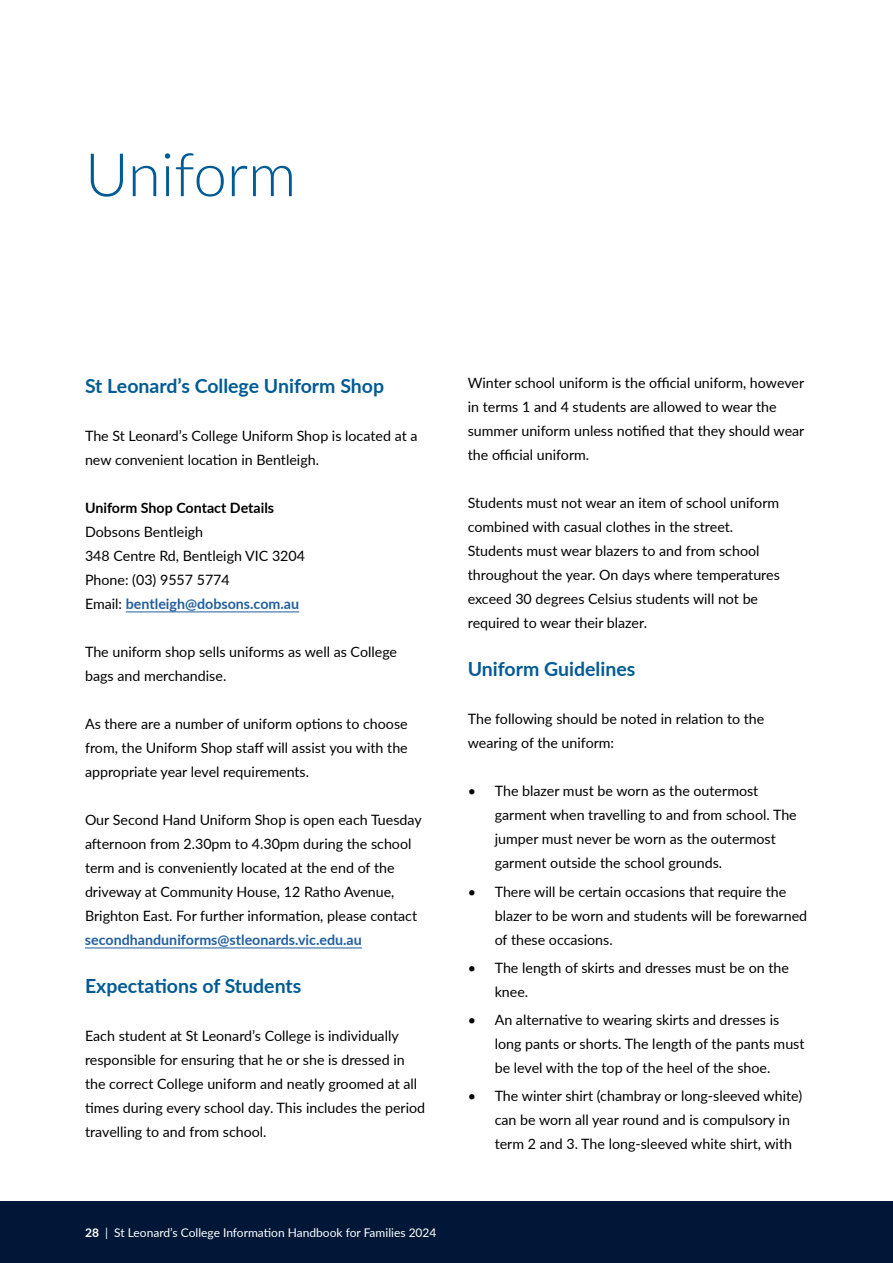
<style>
.page{position:relative;width:893px;height:1263px;background:#fff}
.page>*{position:absolute;margin:0;border:0;box-sizing:border-box;transform-origin:0 0}
.t1{font:300 60px "Lato";color:#005b94}
.t2{font:700 19.5px "Lato";color:#005b94}
.t3{font:14.25px/24px "Lato";color:#000}
.t4{font:700 14.25px "Lato";color:#215e9e}
.t5{font:700 14.25px "Lato";color:#000}
.t6{font:12px "Lato";color:#fff}
.s1{font-weight:700;color:#215e9e}
.s2{font-weight:700}
</style>
<div class="page">
<div style="left:0;top:1201px;width:893px;height:62px;background:#001738"></div>
<hr style="left:126px;top:611px;width:173px;height:1px;background:#215e9e">
<hr style="left:85px;top:947px;width:277px;height:1px;background:#215e9e">
<h1 class="t1" style="left:85px;top:133px;width:213px">Uniform</h1>
<h2 class="t2" style="left:85px;top:371px;width:301px">St Leonard’s College Uniform Shop</h2>
<p class="t3" style="left:85px;top:423px;width:334px">The St Leonard’s College Uniform Shop is located at a new convenient location in Bentleigh.</p>
<p class="t5" style="left:85px;top:497px;width:191px">Uniform Shop Contact Details</p>
<p class="t3" style="left:85px;top:519px;width:222px">Dobsons Bentleigh<br>348 Centre Rd, Bentleigh VIC 3204<br>Phone: (03) 9557 5774<br>Email: <span class="s1">bentleigh@dobsons.com.au</span></p>
<p class="t3" style="left:85px;top:639px;width:314px">The uniform shop sells uniforms as well as College bags and merchandise.</p>
<p class="t3" style="left:85px;top:711px;width:324px;text-align:justify">As there are a number of uniform options to choose from, the Uniform Shop staff will assist you with the appropriate year level requirements.</p>
<p class="t3" style="left:85px;top:807px;width:338px">Our Second Hand Uniform Shop is open each Tuesday afternoon from 2.30pm to 4.30pm during the school term and is conveniently located at the end of the driveway at Community House, 12 Ratho Avenue, Brighton East. For further information, please contact</p>
<p class="t4" style="left:85px;top:929px;width:278px">secondhanduniforms@stleonards.vic.edu.au</p>
<h2 class="t2" style="left:85px;top:971px;width:218px">Expectations of Students</h2>
<p class="t3" style="left:85px;top:1023px;width:342px">Each student at St Leonard’s College is individually responsible for ensuring that he or she is dressed in the correct College uniform and neatly groomed at all times during every school day. This includes the period travelling to and from school.</p>
<p class="t6" style="left:85px;top:1224px;width:353px"><span class="s2">28</span> | St Leonard’s College Information Handbook for Families 2024</p>
<p class="t3" style="left:468px;top:371px;width:338px">Winter school uniform is the official uniform, however in terms 1 and 4 students are allowed to wear the summer uniform unless notified that they should wear the official uniform.</p>
<p class="t3" style="left:468px;top:491px;width:314px">Students must not wear an item of school uniform combined with casual clothes in the street.<br>Students must wear blazers to and from school throughout the year. On days where temperatures exceed 30 degrees Celsius students will not be required to wear their blazer.</p>
<h2 class="t2" style="left:468px;top:655px;width:169px">Uniform Guidelines</h2>
<p class="t3" style="left:468px;top:707px;width:298px">The following should be noted in relation to the wearing of the uniform:</p>
<p class="t3" style="left:495px;top:779px;width:304px;text-indent:-27px">• The blazer must be worn as the outermost garment when travelling to and from school. The jumper must never be worn as the outermost garment outside the school grounds.</p>
<p class="t3" style="left:495px;top:879px;width:314px;text-indent:-27px">• There will be certain occasions that require the blazer to be worn and students will be forewarned of these occasions.</p>
<p class="t3" style="left:495px;top:955px;width:296px;text-indent:-27px">• The length of skirts and dresses must be on the knee.</p>
<p class="t3" style="left:495px;top:1007px;width:311px;text-indent:-27px">• An alternative to wearing skirts and dresses is long pants or shorts. The length of the pants must be level with the top of the heel of the shoe.</p>
<p class="t3" style="left:495px;top:1084px;width:309px;text-indent:-27px">• The winter shirt (chambray or long-sleeved white) can be worn all year round and is compulsory in term 2 and 3. The long-sleeved white shirt, with</p>
</div>
